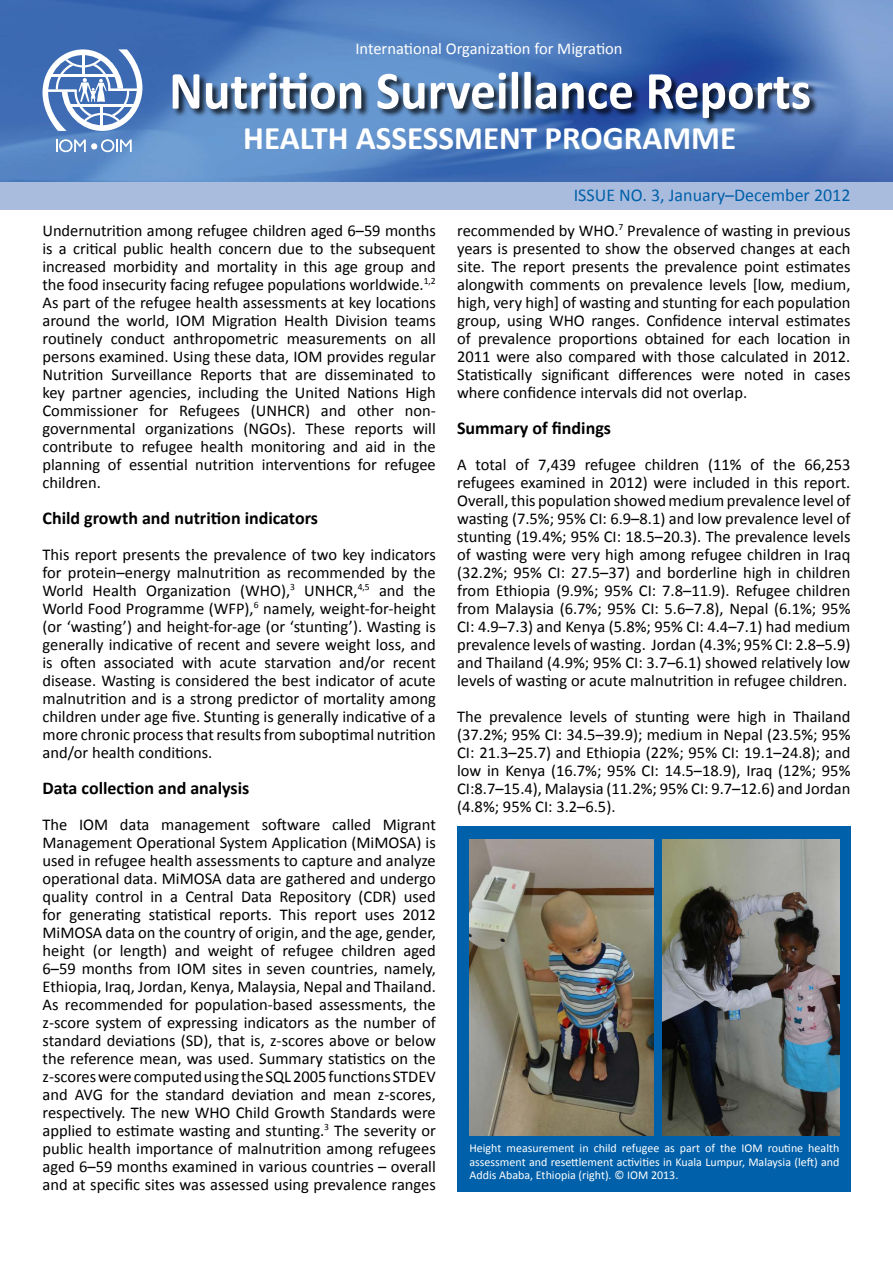
<style>
.page{position:relative;width:893px;height:1263px;background:#fff}
.page>*{position:absolute;margin:0;border:0;box-sizing:border-box;transform-origin:0 0}
.t1{font:700 54px "Calibri";color:#fff;scale:.95 1}
.t2{font:700 33px "Calibri";color:#fff}
.t3{font:700 18px "Calibri";color:#000}
.t4{font:18px "Calibri";color:#0060a9}
.t5{font:16.5px/18px "Calibri";color:#000;text-align:justify}
.t6{font:16.5px "Calibri";color:#fff}
.t7{font:12px/13.5px "Calibri";color:#fff;text-align:justify}
</style>
<div class="page">
<div style="left:457px;top:826px;width:393px;height:365px;background:#0060a9"></div>
<img style="left:0;top:0;width:893px;height:182px">
<div style="left:172px;top:72px;width:646px;height:55px;background:#000;opacity:.75"></div>
<div style="left:0;top:182px;width:893px;height:27px;background:#aabcde"></div>
<svg style="left:43px;top:49px;width:99px;height:82px"></svg>
<svg style="left:56px;top:139px;width:76px;height:13px"></svg>
<img style="left:469px;top:840px;width:185px;height:295px">
<img style="left:663px;top:840px;width:176px;height:295px">
<p class="t6" style="left:355px;top:38px;width:269px">International Organization for Migration</p>
<h1 class="t1" style="left:169px;top:56px;width:677px">Nutrition Surveillance Reports</h1>
<h2 class="t2" style="left:243px;top:117px;width:494px">HEALTH ASSESSMENT PROGRAMME</h2>
<p class="t5" style="left:43px;top:220px;width:395px">Undernutrition among refugee children aged 6–59 months is a critical public health concern due to the subsequent increased morbidity and mortality in this age group and the food insecurity facing refugee populations worldwide.<sup>1,2<br></sup>As part of the refugee health assessments at key locations around the world, IOM Migration Health Division teams routinely conduct anthropometric measurements on all persons examined. Using these data, IOM provides regular Nutrition Surveillance Reports that are disseminated to key partner agencies, including the United Nations High Commissioner for Refugees (UNHCR) and other non&shy;governmental organizations (NGOs). These reports will contribute to refugee health monitoring and aid in the planning of essential nutrition interventions for refugee children.</p>
<p class="t3" style="left:43px;top:506px;width:277px">Child growth and nutrition indicators</p>
<p class="t5" style="left:43px;top:544px;width:395px">This report presents the prevalence of two key indicators for protein–energy malnutrition as recommended by the World Health Organization (WHO),<sup>3</sup> UNHCR,<sup>4,5</sup> and the World Food Programme (WFP),<sup>6</sup> namely, weight-for-height (or ‘wasting’) and height-for-age (or ‘stunting’). Wasting is generally indicative of recent and severe weight loss, and is often associated with acute starvation and/or recent disease. Wasting is considered the best indicator of acute malnutrition and is a strong predictor of mortality among children under age five. Stunting is generally indicative of a more chronic process that results from suboptimal nutrition and/or health conditions.</p>
<p class="t3" style="left:43px;top:776px;width:208px">Data collection and analysis</p>
<p class="t5" style="left:43px;top:814px;width:395px">The IOM data management software called Migrant Management Operational System Application (MiMOSA) is used in refugee health assessments to capture and analyze operational data. MiMOSA data are gathered and undergo quality control in a Central Data Repository (CDR) used for generating statistical reports. This report uses 2012<br>MiMOSA data on the country of origin, and the age, gender, height (or length) and weight of refugee children aged 6–59 months from IOM sites in seven countries, namely, Ethiopia, Iraq, Jordan, Kenya, Malaysia, Nepal and Thailand.<br>As recommended for population-based assessments, the z-score system of expressing indicators as the number of standard deviations (SD), that is, z-scores above or below the reference mean, was used. Summary statistics on the z-scores were computed using the SQL 2005 functions STDEV and AVG for the standard deviation and mean z-scores, respectively. The new WHO Child Growth Standards were applied to estimate wasting and stunting.<sup>3</sup> The severity or public health importance of malnutrition among refugees aged 6–59 months examined in various countries – overall and at specific sites was assessed using prevalence ranges</p>
<p class="t4" style="left:574px;top:183px;width:278px">ISSUE NO. 3, January–December 2012</p>
<p class="t5" style="left:457px;top:220px;width:395px">recommended by WHO.<sup>7</sup> Prevalence of wasting in previous years is presented to show the observed changes at each site. The report presents the prevalence point estimates alongwith comments on prevalence levels [low, medium, high, very high] of wasting and stunting for each population group, using WHO ranges. Confidence interval estimates of prevalence proportions obtained for each location in 2011 were also compared with those calculated in 2012.<br>Statistically significant differences were noted in cases where confidence intervals did not overlap.</p>
<p class="t3" style="left:457px;top:417px;width:155px">Summary of findings</p>
<p class="t5" style="left:457px;top:455px;width:395px">A total of 7,439 refugee children (11% of the 66,253 refugees examined in 2012) were included in this report.<br>Overall, this population showed medium prevalence level of wasting (7.5%; 95% CI: 6.9–8.1) and low prevalence level of stunting (19.4%; 95% CI: 18.5–20.3). The prevalence levels of wasting were very high among refugee children in Iraq (32.2%; 95% CI: 27.5–37) and borderline high in children from Ethiopia (9.9%; 95% CI: 7.8–11.9). Refugee children from Malaysia (6.7%; 95% CI: 5.6–7.8), Nepal (6.1%; 95% CI: 4.9–7.3) and Kenya (5.8%; 95% CI: 4.4–7.1) had medium prevalence levels of wasting. Jordan (4.3%; 95% CI: 2.8–5.9) and Thailand (4.9%; 95% CI: 3.7–6.1) showed relatively low levels of wasting or acute malnutrition in refugee children.</p>
<p class="t5" style="left:457px;top:707px;width:395px">The prevalence levels of stunting were high in Thailand (37.2%; 95% CI: 34.5–39.9); medium in Nepal (23.5%; 95% CI: 21.3–25.7) and Ethiopia (22%; 95% CI: 19.1–24.8); and low in Kenya (16.7%; 95% CI: 14.5–18.9), Iraq (12%; 95% CI:8.7–15.4), Malaysia (11.2%; 95% CI: 9.7–12.6) and Jordan (4.8%; 95% CI: 3.2–6.5).</p>
<p class="t7" style="left:469px;top:1141px;width:371px">Height measurement in child refugee as part of the IOM routine health assessment and resettlement activities in Kuala Lumpur, Malaysia (left) and Addis Ababa, Ethiopia (right). © IOM 2013.</p>
</div>
